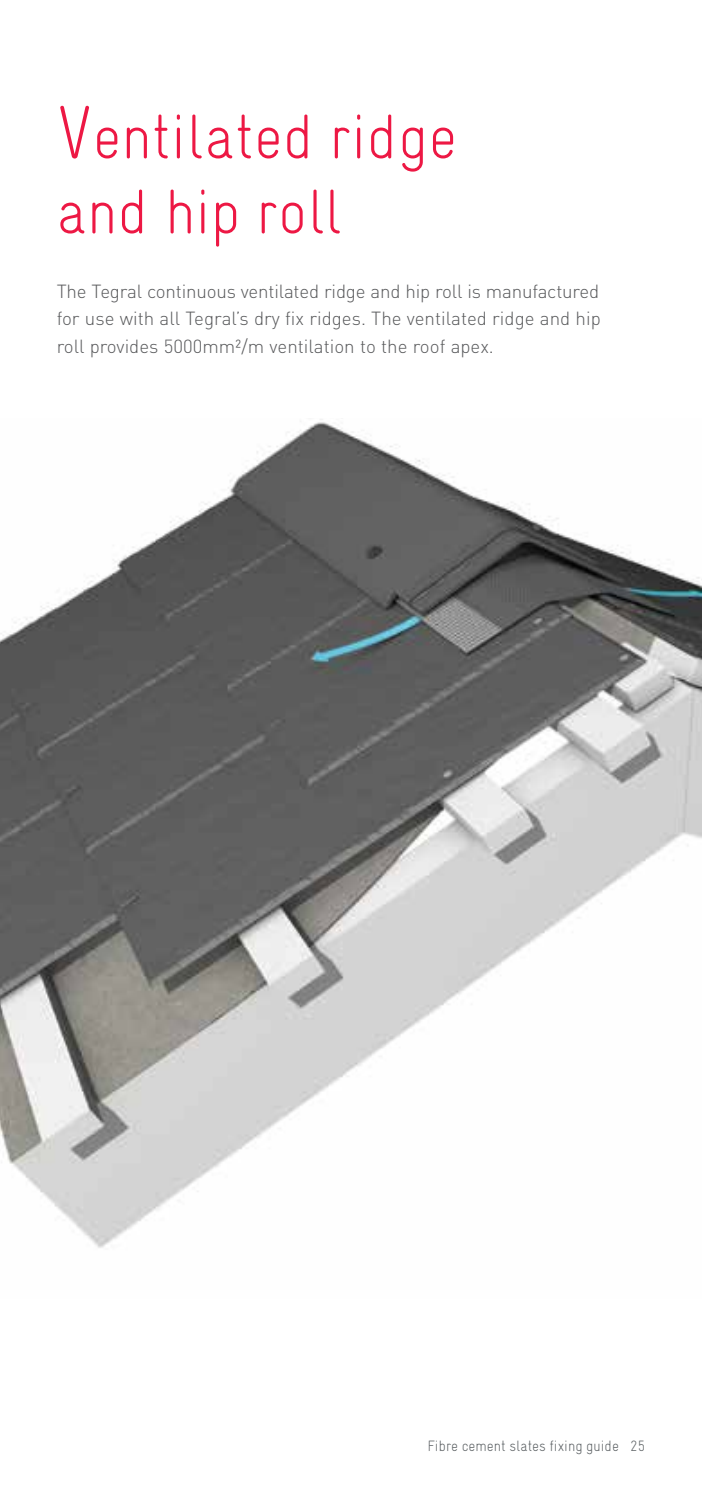
<style>
.page{position:relative;width:702px;height:1489px;background:#fff}
.page>*{position:absolute;margin:0;border:0;box-sizing:border-box;transform-origin:0 0}
.t1{font:300 62.5px/75px "Gravur Condensed";color:#ed1844}
.t2{font:300 18.75px/27.5px "DIN Pro";color:#58595b;text-align:justify}
.t3{font:300 15px "Gravur Condensed";color:#5b6063}
.s1{font-size:75px}
</style>
<div class="page">
<img style="left:0;top:419px;width:702px;height:829px">
<h1 class="t1" style="left:57px;top:99px;width:402px"><span class="s1">V</span>entilated ridge and hip roll</h1>
<p class="t2" style="left:57px;top:277px;width:545px">The Tegral continuous ventilated ridge and hip roll is manufactured for use with all Tegral’s dry fix ridges. The ventilated ridge and hip roll provides 5000mm²/m ventilation to the roof apex.</p>
<p class="t3" style="left:427px;top:1437px;width:219px">Fibre cement slates fixing guide 25</p>
</div>
